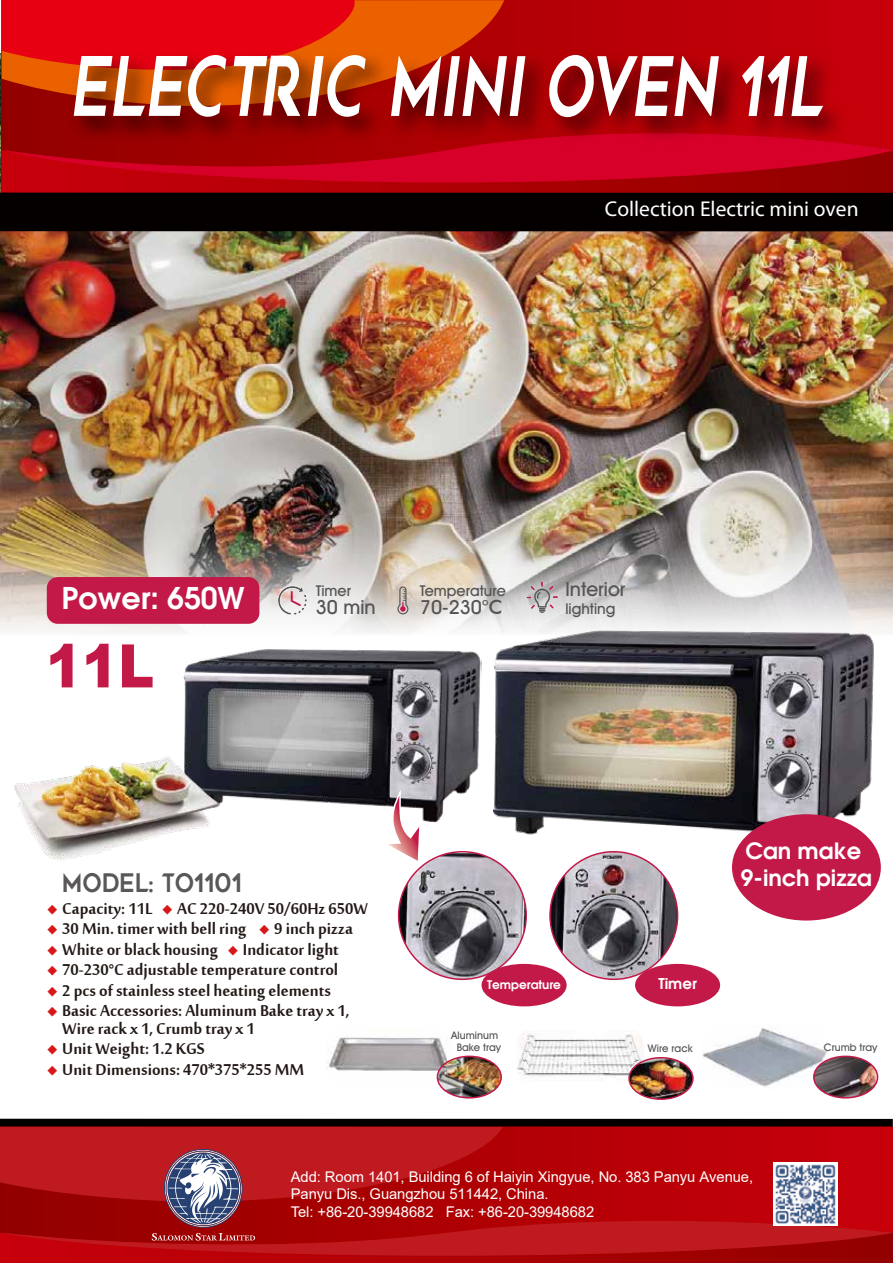
<style>
.page{position:relative;width:893px;height:1263px;background:#fff}
.page>*{position:absolute;margin:0;border:0;box-sizing:border-box;transform-origin:0 0}
.t1{font:81.75px "Captain Marvel";color:#fff;scale:.71 1}
.t2{font:900 60px "Arial";color:#c31949;scale:.9 1}
.t3{font:600 30px "Avant Garde";color:#fff}
.t4{font:25.5px "Captain Marvel";color:#595757;scale:.9 1}
.t5{font:24px/18px "Mool Boran";color:#221815}
.t6{font:600 22.5px/27px "Avant Garde";color:#fff}
.t7{font:21.45px "Myriad Pro";color:#fff}
.t8{font:500 19.5px "Avant Garde IT Cby BT";color:#555454}
.t9{font:500 15px "Avant Garde IT Cby BT";color:#555454}
.t10{font:600 15px "Avant Garde";color:#fff}
.t11{font:14.7px/17.7px "Arial";letter-spacing:-.005em;color:#fff}
.t12{font:600 12px "Avant Garde";color:#fff}
.t13{font:500 10.5px/12px "Avant Garde IT Cby BT";color:#555454;text-align:center}
.s1{font-family:"Futura BT"}
.s2{font-family:"Adobe Song Std";font-weight:300;font-size:11.4px;color:#d71718}
</style>
<div class="page">
<img style="left:183px;top:649px;width:298px;height:174px">
<img style="left:14px;top:722px;width:223px;height:138px">
<img style="left:0;top:53px;width:893px;height:580px">
<img style="left:327px;top:1036px;width:120px;height:44px">
<img style="left:437px;top:1056px;width:64px;height:42px">
<div style="left:437px;top:1055px;width:65px;height:43px;border:2px solid #c31949;border-radius:50%"></div>
<img style="left:517px;top:1033px;width:125px;height:43px">
<img style="left:629px;top:1058px;width:62px;height:41px">
<div style="left:628px;top:1057px;width:66px;height:43px;border:2px solid #c31949;border-radius:50%"></div>
<img style="left:702px;top:1027px;width:125px;height:60px">
<img style="left:814px;top:1056px;width:64px;height:42px">
<div style="left:813px;top:1055px;width:65px;height:43px;border:2px solid #c31949;border-radius:50%"></div>
<svg style="left:1px;top:0;width:892px;height:133px;background:#ba0007"></svg>
<svg style="left:1px;top:133px;width:892px;height:60px;background:#a70003"></svg>
<svg style="left:2px;top:130px;width:891px;height:53px;background:#bf0015"></svg>
<svg style="left:1px;top:0;width:503px;height:106px;background:#d84b00"></svg>
<svg style="left:1px;top:0;width:359px;height:71px;background:#e60810"></svg>
<img style="left:55px;top:33px;width:810px;height:133px">
<div style="left:0;top:1119px;width:893px;height:7px;background:#040000"></div>
<div style="left:0;top:193px;width:893px;height:38px;background:#040000"></div>
<svg style="left:397px;top:586px;width:11px;height:28px"></svg>
<svg style="left:277px;top:585px;width:30px;height:30px"></svg>
<svg style="left:527px;top:582px;width:31px;height:31px"></svg>
<img style="left:493px;top:629px;width:383px;height:225px">
<div style="left:47px;top:577px;width:212px;height:47px;background:#c31949;border-radius:11px"></div>
<div style="left:732px;top:814px;width:149px;height:106px;background:#c31949;border-radius:50%"></div>
<img style="left:550px;top:852px;width:128px;height:127px;border-radius:64px">
<img style="left:399px;top:853px;width:127px;height:126px">
<svg style="left:379px;top:792px;width:43px;height:72px"></svg>
<div style="left:482px;top:964px;width:85px;height:42px;background:#c31949;border-radius:50%"></div>
<div style="left:635px;top:964px;width:85px;height:42px;background:#c31949;border-radius:50%"></div>
<svg style="left:0;top:1127px;width:893px;height:136px;background:#b30f15"></svg>
<img style="left:774px;top:1162px;width:63px;height:64px">
<h1 class="t1" style="left:69px;top:41px;width:1079px">ELECTRIC MINI OVEN 11L</h1>
<p class="t7" style="left:605px;top:196px;width:255px">Collection Electric mini oven</p>
<p class="t3" style="left:62px;top:578px;width:184px">Power: 650W</p>
<h2 class="t2" style="left:46px;top:622px;width:122px">11L</h2>
<p class="t9" style="left:316px;top:582px;width:37px">Timer</p>
<p class="t8" style="left:316px;top:595px;width:62px">30 min</p>
<p class="t9" style="left:420px;top:582px;width:87px">Temperature</p>
<p class="t8" style="left:420px;top:595px;width:84px">70-230<span class="s1">°C</span></p>
<p class="t8" style="left:565px;top:577px;width:62px">Interior</p>
<p class="t9" style="left:565px;top:600px;width:52px">lighting</p>
<p class="t4" style="left:62px;top:868px;width:202px">MODEL: TO1101</p>
<p class="t5" style="left:47px;top:896px;width:323px"><span class="s2">◆</span> Capacity: 11L <span class="s2">◆</span> AC 220-240V 50/60Hz 650W</p>
<p class="t5" style="left:47px;top:917px;width:308px"><span class="s2">◆</span> 30 Min. timer with bell ring <span class="s2">◆</span> 9 inch pizza</p>
<p class="t5" style="left:47px;top:937px;width:294px"><span class="s2">◆</span> White or black housing <span class="s2">◆</span> Indicator light</p>
<p class="t5" style="left:47px;top:958px;width:293px"><span class="s2">◆</span> 70-230°C adjustable temperature control</p>
<p class="t5" style="left:47px;top:978px;width:286px"><span class="s2">◆</span> 2 pcs of stainless steel heating elements</p>
<p class="t5" style="left:62px;top:999px;width:289px;text-indent:-15px"><span class="s2">◆</span> Basic Accessories: Aluminum Bake tray x 1,<br>Wire rack x 1, Crumb tray x 1</p>
<p class="t5" style="left:47px;top:1037px;width:159px"><span class="s2">◆</span> Unit Weight: 1.2 KGS</p>
<p class="t5" style="left:47px;top:1058px;width:259px"><span class="s2">◆</span> Unit Dimensions: 470*375*255 MM</p>
<p class="t12" style="left:487px;top:976px;width:75px">Temperature</p>
<p class="t10" style="left:658px;top:973px;width:40px">Timer</p>
<p class="t6" style="left:741px;top:837px;width:132px">Can make<br>9-inch pizza</p>
<p class="t13" style="left:451px;top:1029px;width:51px">Aluminum<br>Bake tray</p>
<p class="t13" style="left:648px;top:1042px;width:46px">Wire rack</p>
<p class="t13" style="left:824px;top:1041px;width:55px">Crumb tray</p>
<p class="t11" style="left:291px;top:1167px;width:464px">Add: Room 1401, Building 6 of Haiyin Xingyue, No. 383 Panyu Avenue,<br>Panyu Dis., Guangzhou 511442, China.<br>Tel: +86-20-39948682 Fax: +86-20-39948682</p>
</div>
